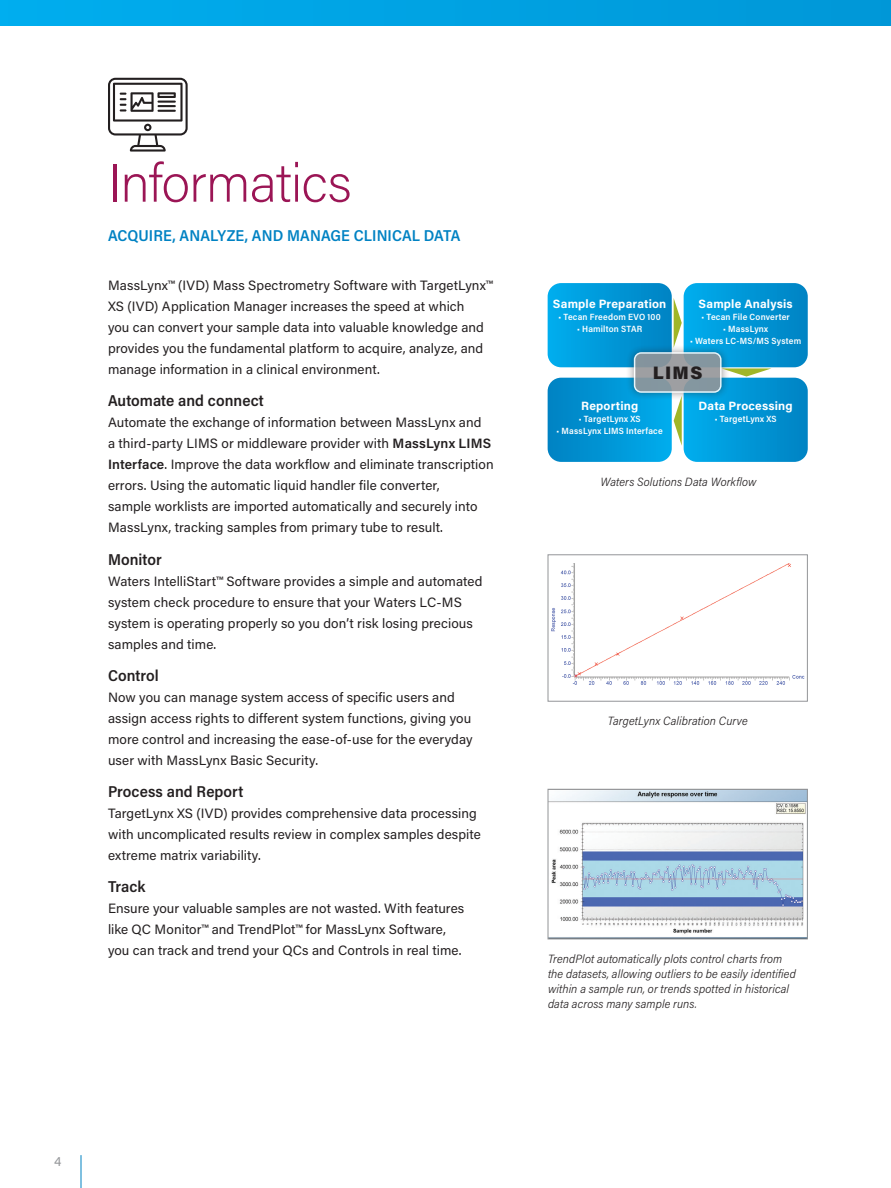
<style>
.page{position:relative;width:891px;height:1188px;background:#fff}
.page>*{position:absolute;margin:0;border:0;box-sizing:border-box;transform-origin:0 0}
.t1{font:200 54px "Acumin Pro";letter-spacing:-.02em;color:#9b1555}
.t2{font:900 18px "Acumin Pro";color:#231f20}
.t3{font:600 15.75px "Acumin Pro Semi Cond";color:#231f20}
.t4{font:600 15.75px "Acumin Pro Semi Cond";letter-spacing:.005em;color:#0082c3}
.t5{font:13.5px/21px "Acumin Pro";letter-spacing:.005em;color:#231f20}
.t6{font:13.5px "Acumin Pro";color:#939598}
.t7{font:italic 300 12px/15px "Acumin Pro Semi Cond";letter-spacing:.01em;color:#231f20}
.t8{font:700 12px "Acumin Pro";letter-spacing:.015em;color:#fff}
.t9{font:600 9px "Acumin Pro Semi Cond";letter-spacing:.02em;color:#fff}
.s1{font-weight:600}
</style>
<div class="page">
<hr style="left:81px;top:1155px;width:1px;height:33px;background:#0082c3">
<img style="left:551px;top:563px;width:254px;height:122px">
<div style="left:548px;top:554px;width:260px;height:148px;border:1px solid #939598"></div>
<img style="left:550px;top:791px;width:256px;height:143px">
<div style="left:548px;top:789px;width:260px;height:150px;border:1px solid #939598"></div>
<svg style="left:108px;top:78px;width:80px;height:74px"></svg>
<svg style="left:548px;top:283px;width:260px;height:179px;background:#1f9fd3"></svg>
<div style="left:0;top:0;width:891px;height:26px;background:#00a3e3"></div>
<h1 class="t1" style="left:108px;top:146px;width:245px">Informatics</h1>
<p class="t4" style="left:108px;top:224px;width:354px">ACQUIRE, ANALYZE, AND MANAGE CLINICAL DATA</p>
<p class="t5" style="left:108px;top:274px;width:386px">MassLynx™ (IVD) Mass Spectrometry Software with TargetLynx™ XS (IVD) Application Manager increases the speed at which<br>you can convert your sample data into valuable knowledge and provides you the fundamental platform to acquire, analyze, and manage information in a clinical environment.</p>
<p class="t3" style="left:108px;top:390px;width:157px">Automate and connect</p>
<p class="t5" style="left:108px;top:412px;width:387px">Automate the exchange of information between MassLynx and<br>a third-party LIMS or middleware provider with <span class="s1">MassLynx LIMS Interface</span>. Improve the data workflow and eliminate transcription errors. Using the automatic liquid handler file converter,<br>sample worklists are imported automatically and securely into MassLynx, tracking samples from primary tube to result.</p>
<p class="t3" style="left:108px;top:548px;width:55px">Monitor</p>
<p class="t5" style="left:108px;top:570px;width:376px">Waters IntelliStart™ Software provides a simple and automated system check procedure to ensure that your Waters LC-MS system is operating properly so you don’t risk losing precious samples and time.</p>
<p class="t3" style="left:108px;top:664px;width:52px">Control</p>
<p class="t5" style="left:108px;top:686px;width:366px">Now you can manage system access of specific users and assign access rights to different system functions, giving you more control and increasing the ease-of-use for the everyday user with MassLynx Basic Security.</p>
<p class="t3" style="left:108px;top:781px;width:137px">Process and Report</p>
<p class="t5" style="left:108px;top:802px;width:374px">TargetLynx XS (IVD) provides comprehensive data processing with uncomplicated results review in complex samples despite extreme matrix variability.</p>
<p class="t3" style="left:108px;top:876px;width:39px">Track</p>
<p class="t5" style="left:108px;top:898px;width:358px">Ensure your valuable samples are not wasted. With features like QC Monitor™ and TrendPlot™ for MassLynx Software, you can track and trend your QCs and Controls in real time.</p>
<p class="t8" style="left:553px;top:296px;width:115px">Sample Preparation</p>
<p class="t9" style="left:559px;top:311px;width:104px">• Tecan Freedom EVO 100</p>
<p class="t9" style="left:577px;top:323px;width:67px">• Hamilton STAR</p>
<p class="t8" style="left:699px;top:296px;width:96px">Sample Analysis</p>
<p class="t9" style="left:702px;top:311px;width:90px">• Tecan File Converter</p>
<p class="t9" style="left:723px;top:323px;width:46px">• MassLynx</p>
<p class="t9" style="left:690px;top:335px;width:113px">• Waters LC-MS/MS System</p>
<h2 class="t2" style="left:653px;top:360px;width:51px">LIMS</h2>
<p class="t8" style="left:581px;top:398px;width:59px">Reporting</p>
<p class="t9" style="left:579px;top:413px;width:63px">• TargetLynx XS</p>
<p class="t9" style="left:557px;top:425px;width:108px">• MassLynx LIMS Interface</p>
<p class="t8" style="left:699px;top:398px;width:96px">Data Processing</p>
<p class="t9" style="left:715px;top:413px;width:63px">• TargetLynx XS</p>
<p class="t7" style="left:601px;top:474px;width:158px">Waters Solutions Data Workflow</p>
<p class="t7" style="left:608px;top:713px;width:141px">TargetLynx Calibration Curve</p>
<p class="t7" style="left:548px;top:951px;width:249px">TrendPlot automatically plots control charts from the datasets, allowing outliers to be easily identified within a sample run, or trends spotted in historical data across many sample runs.</p>
<p class="t6" style="left:54px;top:1151px;width:9px">4</p>
</div>
